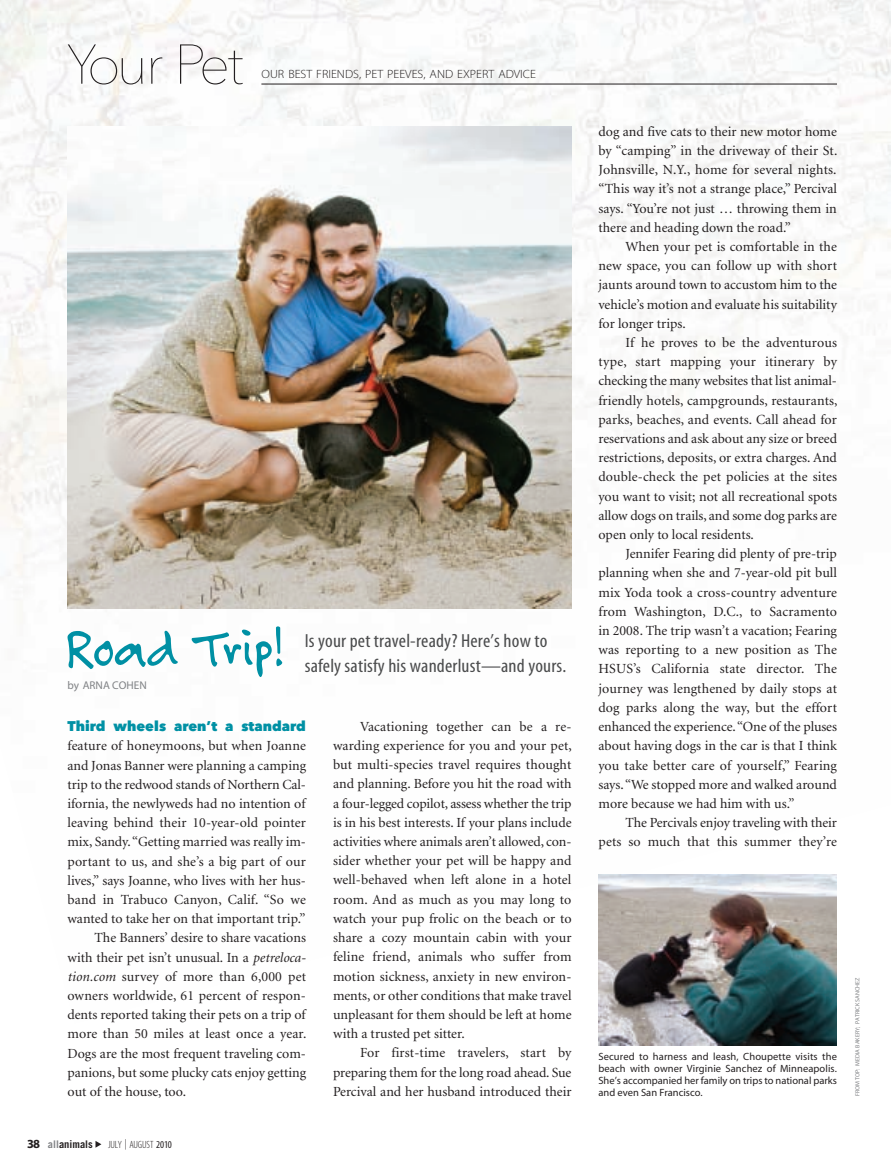
<style>
.page{position:relative;width:891px;height:1175px;background:#fff}
.page>*{position:absolute;margin:0;border:0;box-sizing:border-box;transform-origin:0 0}
.t1{font:61.05px "Felt Tip Roman";letter-spacing:-.015em;color:#0090a4;scale:.9 1}
.t2{font:200 55.5px "Avenir Next LT Pro";letter-spacing:-.075em;color:#231f20}
.t3{font:19.05px/25.5px "Myriad MM400 RG300 CN";letter-spacing:.01em;color:#4b4c4d;scale:1.05 1}
.t4{font:13.95px/19.2px "Minion";color:#231f20;text-align:justify}
.t5{font:800 13.95px "Avenir Next LT Pro";letter-spacing:.005em;color:#0090a4}
.t6{font:12px "Myriad MM215 LT600 NO";color:#231f20;scale:1.05 1}
.t7{font:11.25px "Myriad MM400 RG600 NO";color:#808285}
.t8{font:10.5px/12px "Myriad MM400 RG600 NO";color:#231f20;text-align:justify}
.t9{font:10.5px "Myriad MM213 LT300 CN";letter-spacing:-.025em;color:#231f20}
.t10{font:700 10.5px "Trade Gothic";color:#231f20}
.t11{font:6px "Myriad MM400 RG600 NO";color:#808285}
.s1{font-style:italic}
.s2{font-family:"Myriad MM700 BD600 NO";font-weight:400;font-size:12.45px}
.s3{color:#808285}
.s4{font-family:"Myriad MM400 RG300 CN"}
</style>
<div class="page">
<svg style="left:95px;top:1141px;width:6px;height:6px"></svg>
<hr style="left:261px;top:84px;width:576px;height:1px;background:#231f20">
<img style="left:68px;top:126px;width:504px;height:483px">
<img style="left:598px;top:874px;width:239px;height:171px">
<h2 class="t2" style="left:67px;top:44px;width:179px">Your Pet</h2>
<p class="t6" style="left:262px;top:69px;width:263px">OUR BEST FRIENDS, PET PEEVES, AND EXPERT ADVICE</p>
<h1 class="t1" style="left:64px;top:610px;width:245px">Road Trip!</h1>
<h3 class="t3" style="left:305px;top:629px;width:251px">Is your pet travel-ready? Here’s how to safely satisfy his wanderlust—and yours.</h3>
<p class="t7" style="left:68px;top:681px;width:81px">by ARNA COHEN</p>
<p class="t5" style="left:68px;top:721px;width:240px">Third wheels aren’t a standard</p>
<p class="t4" style="left:68px;top:737px;width:240px">feature of honeymoons, but when Joanne</p>
<p class="t4" style="left:68px;top:756px;width:240px">and Jonas Banner were planning a camping</p>
<p class="t4" style="left:68px;top:775px;width:240px">trip to the redwood stands of Northern Cal-</p>
<p class="t4" style="left:68px;top:795px;width:240px">ifornia, the newlyweds had no intention of</p>
<p class="t4" style="left:68px;top:814px;width:240px">leaving behind their 10-year-old pointer</p>
<p class="t4" style="left:68px;top:833px;width:240px">mix, Sandy.“Getting married was really im-</p>
<p class="t4" style="left:68px;top:852px;width:240px">portant to us, and she’s a big part of our</p>
<p class="t4" style="left:68px;top:871px;width:240px">lives,” says Joanne, who lives with her hus-</p>
<p class="t4" style="left:68px;top:891px;width:240px">band in Trabuco Canyon, Calif. “So we</p>
<p class="t4" style="left:68px;top:910px;width:240px">wanted to take her on that important trip.”</p>
<p class="t4" style="left:95px;top:929px;width:213px">The Banners’ desire to share vacations</p>
<p class="t4" style="left:68px;top:948px;width:240px">with their pet isn’t unusual. In a <span class="s1">petreloca-</span></p>
<p class="t4" style="left:68px;top:967px;width:240px"><span class="s1">tion.com</span> survey of more than 6,000 pet</p>
<p class="t4" style="left:68px;top:987px;width:240px">owners worldwide, 61 percent of respon-</p>
<p class="t4" style="left:68px;top:1006px;width:240px">dents reported taking their pets on a trip of</p>
<p class="t4" style="left:68px;top:1025px;width:240px">more than 50 miles at least once a year.</p>
<p class="t4" style="left:68px;top:1044px;width:240px">Dogs are the most frequent traveling com-</p>
<p class="t4" style="left:68px;top:1063px;width:240px">panions, but some plucky cats enjoy getting</p>
<p class="t4" style="left:68px;top:1083px;width:120px">out of the house, too.</p>
<p class="t10" style="left:27px;top:1140px;width:67px"><span class="s2">38</span> <span class="s3">all</span>animals</p>
<p class="t9" style="left:108px;top:1140px;width:65px">JULY | AUGUST <span class="s4">2010</span></p>
<p class="t4" style="left:333px;top:718px;width:240px;text-indent:27px">Vacationing together can be a re&shy;warding experience for you and your pet, but multi-species travel requires thought and planning. Before you hit the road with a four-legged copilot, assess whether the trip is in his best interests. If your plans include activities where animals aren’t allowed, con&shy;sider whether your pet will be happy and well-behaved when left alone in a hotel room. And as much as you may long to watch your pup frolic on the beach or to share a cozy mountain cabin with your feline friend, animals who suffer from motion sickness, anxiety in new environ&shy;ments, or other conditions that make travel unpleasant for them should be left at home with a trusted pet sitter.</p>
<p class="t4" style="left:333px;top:1044px;width:240px;text-indent:27px">For first-time travelers, start by preparing them for the long road ahead. Sue Percival and her husband introduced their</p>
<p class="t4" style="left:599px;top:123px;width:240px">dog and five cats to their new motor home by “camping” in the driveway of their St.<br>Johnsville, N.Y., home for several nights. “This way it’s not a strange place,” Percival says. “You’re not just … throwing them in there and heading down the road.”</p>
<p class="t4" style="left:599px;top:238px;width:240px;text-indent:27px">When your pet is comfortable in the new space, you can follow up with short jaunts around town to accustom him to the vehicle’s motion and evaluate his suitability for longer trips.</p>
<p class="t4" style="left:599px;top:334px;width:240px;text-indent:27px">If he proves to be the adventurous type, start mapping your itinerary by checking the many websites that list animal&shy;friendly hotels, campgrounds, restaurants, parks, beaches, and events. Call ahead for reservations and ask about any size or breed restrictions, deposits, or extra charges. And double-check the pet policies at the sites you want to visit; not all recreational spots allow dogs on trails, and some dog parks are open only to local residents.</p>
<p class="t4" style="left:599px;top:545px;width:240px;text-indent:27px">Jennifer Fearing did plenty of pre-trip planning when she and 7-year-old pit bull mix Yoda took a cross-country adventure from Washington, D.C., to Sacramento in 2008. The trip wasn’t a vacation; Fearing was reporting to a new position as The HSUS’s California state director. The journey was lengthened by daily stops at dog parks along the way, but the effort enhanced the experience.“One of the pluses about having dogs in the car is that I think you take better care of yourself,” Fearing says.“We stopped more and walked around more because we had him with us.”</p>
<p class="t4" style="left:599px;top:814px;width:240px;text-align:right">The Percivals enjoy traveling with their<br>pets so much that this summer they’re</p>
<p class="t8" style="left:598px;top:1051px;width:240px">Secured to harness and leash, Choupette visits the beach with owner Virginie Sanchez of Minneapolis.<br>She’s accompanied her family on trips to national parks and even San Francisco.</p>
<p class="t11" style="left:855px;top:1096px;width:120px;rotate:-90deg">FROM TOP: MEDIA BAKERY; PATRICK SANCHEZ</p>
</div>
